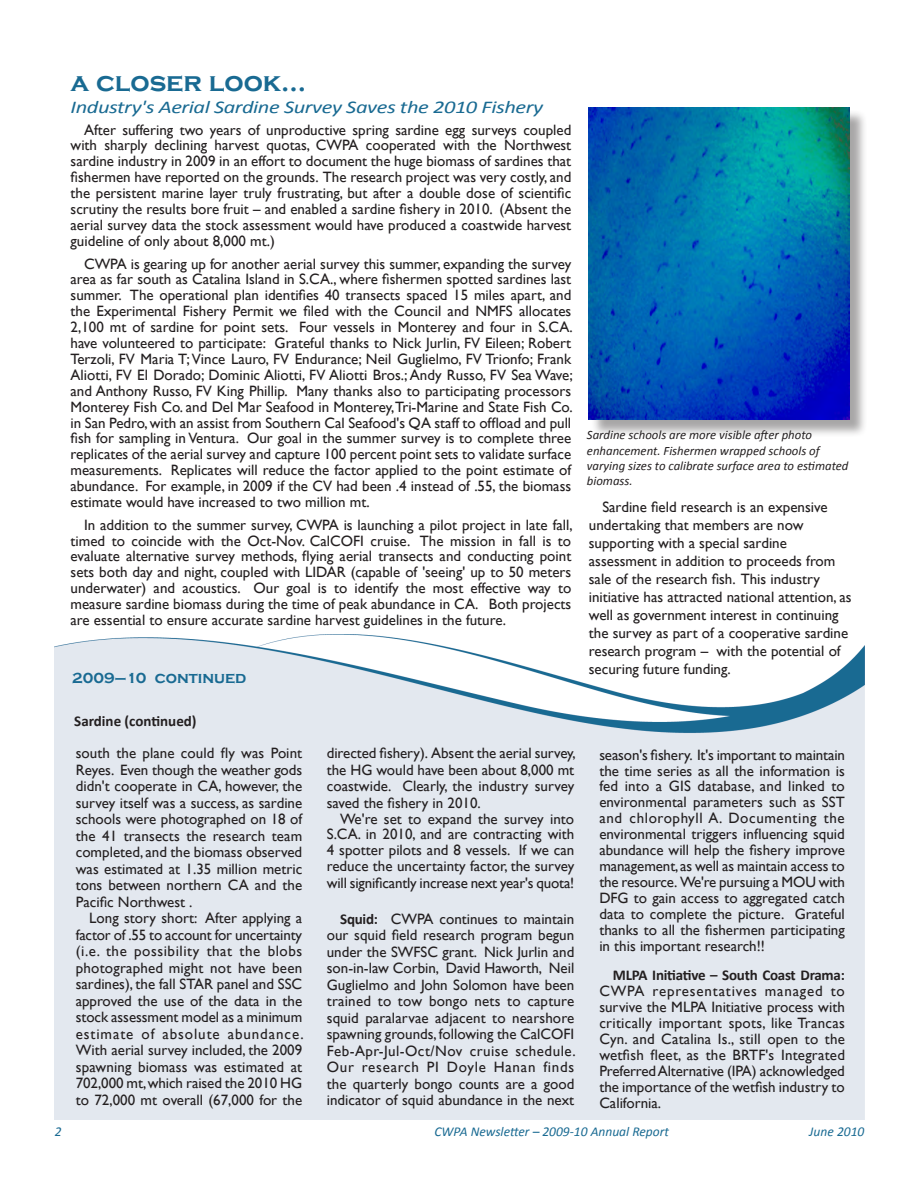
<style>
.page{position:relative;width:918px;height:1188px;background:#fff}
.page>*{position:absolute;margin:0;border:0;box-sizing:border-box;transform-origin:0 0}
.Headline{font:700 27px "Copperplate Gothic";color:#196a92}
.Headline-2{font:italic 18px "Calibri";letter-spacing:-.02em;color:#196a92;scale:1.25 1}
.Headline-3{font:700 16.5px "Copperplate Gothic";color:#196a92;scale:.96 1}
.Body_text{font:15px/15.9px "Gill Sans";color:#231f20;text-align:justify}
.Body_text-2{font:700 15px "Calibri";color:#231f20}
.t1{font:italic 13.5px "Calibri";color:#196a92}
.t2{font:italic 12.75px/15.3px "Calibri";color:#231f20}
.s1{font-size:15px}
.s2{font-family:"Calibri";font-weight:700}
</style>
<div class="page">
<img style="left:54px;top:635px;width:811px;height:485px">
<div style="left:590px;top:110px;width:277px;height:328px;background:#231f20;opacity:.4"></div>
<img style="left:588px;top:107px;width:261px;height:312px">
<p class="Headline" style="left:71px;top:67px;width:237px">a closer look...</p>
<p class="Headline-2" style="left:71px;top:96px;width:380px">Industry's Aerial Sardine Survey Saves the 2010 Fishery</p>
<p class="Body_text" style="left:71px;top:121px;width:502px;text-indent:14px">After suffering two years of unproductive spring sardine egg surveys coupled with sharply declining harvest quotas, CWPA cooperated with the Northwest sardine industry in 2009 in an effort to document the huge biomass of sardines that fishermen have reported on the grounds. The research project was very costly, and the persistent marine layer truly frustrating, but after a double dose of scientific scrutiny the results bore fruit – and enabled a sardine fishery in 2010. (Absent the aerial survey data the stock assessment would have produced a coastwide harvest guideline of only about 8,000 mt.)</p>
<p class="Body_text" style="left:71px;top:255px;width:504px;text-indent:14px">CWPA is gearing up for another aerial survey this summer, expanding the survey area as far south as Catalina Island in S.CA., where fishermen spotted sardines last summer. The operational plan identifies 40 transects spaced 15 miles apart, and the Experimental Fishery Permit we filed with the Council and NMFS allocates 2,100 mt of sardine for point sets. Four vessels in Monterey and four in S.CA. have volunteered to participate: Grateful thanks to Nick Jurlin, FV Eileen; Robert Terzoli, FV Maria T; Vince Lauro, FV Endurance; Neil Guglielmo, FV Trionfo; Frank Aliotti, FV El Dorado; Dominic Aliotti, FV Aliotti Bros.; Andy Russo, FV Sea Wave; and Anthony Russo, FV King Phillip. Many thanks also to participating processors Monterey Fish Co. and Del Mar Seafood in Monterey,Tri-Marine and State Fish Co. in San Pedro, with an assist from Southern Cal Seafood's QA staff to offload and pull fish for sampling in Ventura. Our goal in the summer survey is to complete three replicates of the aerial survey and capture 100 percent point sets to validate surface measurements. Replicates will reduce the factor applied to the point estimate of abundance. For example, in 2009 if the CV had been .4 instead of .55, the biomass estimate would have increased to two million mt.</p>
<p class="Body_text" style="left:71px;top:517px;width:504px;text-indent:14px">In addition to the summer survey, CWPA is launching a pilot project in late fall, timed to coincide with the Oct-Nov. CalCOFI cruise. The mission in fall is to evaluate alternative survey methods, flying aerial transects and conducting point sets both day and night, coupled with LIDAR (capable of 'seeing' up to 50 meters underwater) and acoustics. Our goal is to identify the most effective way to measure sardine biomass during the time of peak abundance in CA. Both projects are essential to ensure accurate sardine harvest guidelines in the future.</p>
<p class="Headline-3" style="left:72px;top:668px;width:183px"><span class="s1">2009–10</span> continued</p>
<p class="t2" style="left:587px;top:427px;width:263px">Sardine schools are more visible after photo enhancement. Fishermen wrapped schools of varying sizes to calibrate surface area to estimated biomass.</p>
<p class="Body_text" style="left:589px;top:498px;width:264px;line-height:18px;text-align:left;text-indent:14px">Sardine field research is an expensive undertaking that members are now supporting with a special sardine assessment in addition to proceeds from sale of the research fish. This industry initiative has attracted national attention, as well as government interest in continuing the survey as part of a cooperative sardine research program – with the potential of securing future funding.</p>
<p class="Body_text-2" style="left:74px;top:712px;width:124px">Sardine (continued)</p>
<p class="Body_text" style="left:76px;top:745px;width:228px;line-height:16.5px">south the plane could fly was Point Reyes. Even though the weather gods didn't cooperate in CA, however, the survey itself was a success, as sardine schools were photographed on 18 of the 41 transects the research team completed, and the biomass observed was estimated at 1.35 million metric tons between northern CA and the Pacific Northwest .</p>
<p class="Body_text" style="left:76px;top:910px;width:229px;line-height:16.5px;text-indent:14px">Long story short: After applying a factor of .55 to account for uncertainty (i.e. the possibility that the blobs photographed might not have been sardines), the fall STAR panel and SSC approved the use of the data in the stock assessment model as a minimum estimate of absolute abundance.<br>With aerial survey included, the 2009 spawning biomass was estimated at 702,000 mt, which raised the 2010 HG to 72,000 mt overall (67,000 for the</p>
<p class="Body_text" style="left:327px;top:745px;width:251px;line-height:16.5px">directed fishery). Absent the aerial survey, the HG would have been about 8,000 mt coastwide. Clearly, the industry survey saved the fishery in 2010.</p>
<p class="Body_text" style="left:327px;top:810px;width:249px;text-indent:14px">We're set to expand the survey into S.CA. in 2010, and are contracting with 4 spotter pilots and 8 vessels. If we can reduce the uncertainty factor, the survey will significantly increase next year's quota!</p>
<p class="Body_text" style="left:327px;top:910px;width:250px;line-height:16.5px;text-indent:14px"><span class="s2">Squid:</span> CWPA continues to maintain our squid field research program begun under the SWFSC grant. Nick Jurlin and son-in-law Corbin, David Haworth, Neil Guglielmo and John Solomon have been trained to tow bongo nets to capture squid paralarvae adjacent to nearshore spawning grounds, following the CalCOFI Feb-Apr-Jul-Oct/Nov cruise schedule.<br>Our research PI Doyle Hanan finds the quarterly bongo counts are a good indicator of squid abundance in the next</p>
<p class="Body_text" style="left:599px;top:747px;width:247px">season's fishery. It's important to maintain the time series as all the information is fed into a GIS database, and linked to environmental parameters such as SST and chlorophyll A. Documenting the environmental triggers influencing squid abundance will help the fishery improve management, as well as maintain access to the resource. We're pursuing a MOU with DFG to gain access to aggregated catch data to complete the picture. Grateful thanks to all the fishermen participating in this important research!!</p>
<p class="Body_text" style="left:599px;top:967px;width:247px;text-indent:14px"><span class="s2">MLPA Initiative – South Coast Drama:<br></span>CWPA representatives managed to survive the MLPA Initiative process with critically important spots, like Trancas Cyn. and Catalina Is., still open to the wetfish fleet, as the BRTF's Integrated Preferred Alternative (IPA) acknowledged the importance of the wetfish industry to California.</p>
<p class="t1" style="left:55px;top:1123px;width:8px">2</p>
<p class="t1" style="left:435px;top:1123px;width:236px">CWPA Newsletter – 2009-10 Annual Report</p>
<p class="t1" style="left:809px;top:1123px;width:57px">June 2010</p>
</div>
